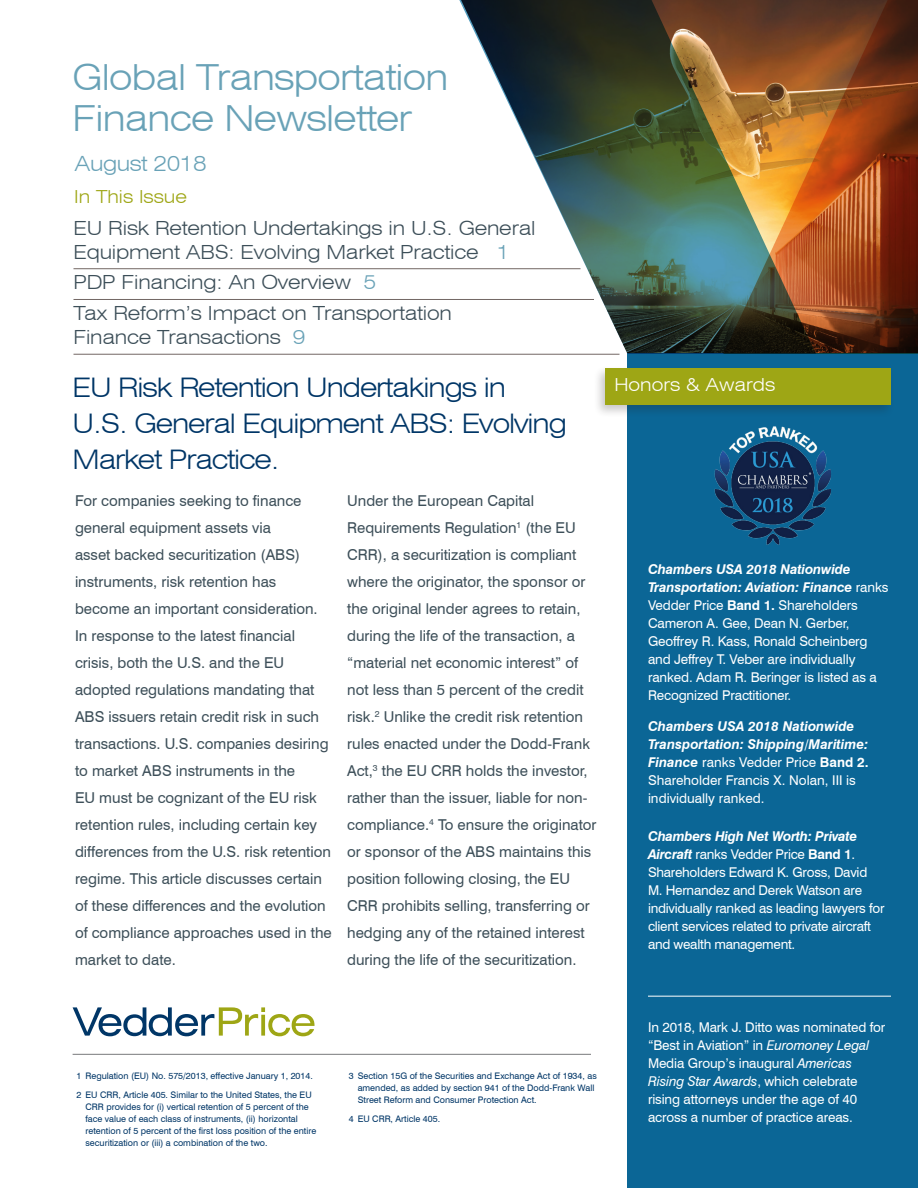
<style>
.page{position:relative;width:918px;height:1188px;background:#fff}
.page>*{position:absolute;margin:0;border:0;box-sizing:border-box;transform-origin:0 0}
.t1{font:300 expanded 36px/40.5px "Swiss 721 BT";letter-spacing:-.02em;color:#69a2b7}
.t2{font:300 expanded 27px/36px "Swiss 721 BT";letter-spacing:-.04em;color:#003667}
.t3{font:300 expanded 21px "Swiss 721 BT";letter-spacing:-.02em;color:#69a2b7}
.t4{font:300 expanded 19.5px/24px "Swiss 721 BT";letter-spacing:-.01em;color:#3d4f59}
.t5{font:300 expanded 18px "Swiss 721 BT";color:#fff}
.t6{font:300 expanded 18px "Swiss 721 BT";color:#9ea615}
.t7{font:15px/27px "Swiss 721 BT";color:#3d4f59}
.t8{font:13.5px/18px "Swiss 721 BT";letter-spacing:-.01em;color:#fff}
.t9{font:9px/12px "Swiss 721 BT";color:#003667}
.s1{color:#69a2b7}
.s2{font-weight:700;font-style:italic}
.s3{font-weight:700}
.s4{font-style:italic}
</style>
<div class="page">
<div style="left:627px;top:354px;width:291px;height:834px;background:#0b6696"></div>
<svg style="left:73px;top:1007px;width:242px;height:29px"></svg>
<svg style="left:839px;top:0;width:79px;height:354px;background:#793315"></svg>
<img style="left:413px;top:0;width:426px;height:354px">
<hr style="left:74px;top:268px;width:506px;height:1px;background:#726663">
<hr style="left:74px;top:299px;width:520px;height:1px;background:#726663">
<hr style="left:74px;top:354px;width:546px;height:1px;background:#726663">
<div style="left:594px;top:365px;width:302px;height:53px;background:#231f20;opacity:.24"></div>
<div style="left:606px;top:368px;width:285px;height:36px;background:#9ea615"></div>
<img style="left:714px;top:426px;width:117px;height:119px">
<hr style="left:73px;top:1054px;width:518px;height:1px;background:#78797c">
<hr style="left:648px;top:996px;width:243px;height:1px;background:#fff">
<h1 class="t1" style="left:73px;top:57px;width:377px">Global Transportation<br>Finance Newsletter</h1>
<h3 class="t3" style="left:74px;top:151px;width:134px">August 2018</h3>
<p class="t6" style="left:74px;top:186px;width:114px">In This Issue</p>
<h3 class="t4" style="left:74px;top:216px;width:464px">EU Risk Retention Undertakings in U.S. General<br>Equipment ABS: Evolving Market Practice <span class="s1">1</span></h3>
<h3 class="t4" style="left:74px;top:267px;width:380px;line-height:30.8px">PDP Financing: An Overview <span class="s1">5<br></span>Tax Reform’s Impact on Transportation</h3>
<h3 class="t4" style="left:74px;top:325px;width:234px">Finance Transactions <span class="s1">9</span></h3>
<h2 class="t2" style="left:73px;top:369px;width:496px">EU Risk Retention Undertakings in<br>U.S. General Equipment ABS: Evolving<br>Market Practice.</h2>
<p class="t5" style="left:615px;top:374px;width:162px">Honors &amp; Awards</p>
<p class="t7" style="left:75px;top:487px;width:258px">For companies seeking to finance general equipment assets via<br>asset backed securitization (ABS) instruments, risk retention has become an important consideration.<br>In response to the latest financial crisis, both the U.S. and the EU adopted regulations mandating that ABS issuers retain credit risk in such transactions. U.S. companies desiring to market ABS instruments in the<br>EU must be cognizant of the EU risk retention rules, including certain key differences from the U.S. risk retention regime. This article discusses certain of these differences and the evolution of compliance approaches used in the market to date.</p>
<p class="t7" style="left:347px;top:487px;width:251px">Under the European Capital Requirements Regulation<sup>1</sup> (the EU CRR), a securitization is compliant where the originator, the sponsor or the original lender agrees to retain, during the life of the transaction, a “material net economic interest” of not less than 5 percent of the credit risk.<sup>2</sup> Unlike the credit risk retention rules enacted under the Dodd-Frank Act,<sup>3</sup> the EU CRR holds the investor, rather than the issuer, liable for non&shy;compliance.<sup>4</sup> To ensure the originator or sponsor of the ABS maintains this position following closing, the EU CRR prohibits selling, transferring or hedging any of the retained interest during the life of the securitization.</p>
<p class="t9" style="left:76px;top:1067px;width:238px;line-height:18.8px">1 Regulation (EU) No. 575/2013, effective January 1, 2014.<br>2 EU CRR, Article 405. Similar to the United States, the EU</p>
<p class="t9" style="left:86px;top:1101px;width:232px">CRR provides for (i) vertical retention of 5 percent of the face value of each class of instruments, (ii) horizontal retention of 5 percent of the first loss position of the entire securitization or (iii) a combination of the two.</p>
<p class="t9" style="left:358px;top:1070px;width:241px;text-indent:-9px">3 Section 15G of the Securities and Exchange Act of 1934, as amended, as added by section 941 of the Dodd-Frank Wall<br>Street Reform and Consumer Protection Act.</p>
<p class="t9" style="left:349px;top:1113px;width:93px">4 EU CRR, Article 405.</p>
<p class="t8" style="left:648px;top:560px;width:242px"><span class="s2">Chambers USA 2018 Nationwide Transportation: Aviation: Finance</span> ranks Vedder Price <span class="s3">Band 1.</span> Shareholders Cameron A. Gee, Dean N. Gerber, Geoffrey R. Kass, Ronald Scheinberg and Jeffrey T. Veber are individually ranked. Adam R. Beringer is listed as a Recognized Practitioner.</p>
<p class="t8" style="left:648px;top:717px;width:222px"><span class="s2">Chambers USA 2018 Nationwide<br>Transportation: Shipping/Maritime:<br>Finance</span> ranks Vedder Price <span class="s3">Band 2.<br></span>Shareholder Francis X. Nolan, III is individually ranked.</p>
<p class="t8" style="left:648px;top:827px;width:238px"><span class="s2">Chambers High Net Worth: Private Aircraft</span> ranks Vedder Price <span class="s3">Band 1</span>.<br>Shareholders Edward K. Gross, David M. Hernandez and Derek Watson are individually ranked as leading lawyers for client services related to private aircraft and wealth management.</p>
<p class="t8" style="left:648px;top:1018px;width:239px">In 2018, Mark J. Ditto was nominated for “Best in Aviation” in <span class="s4">Euromoney Legal </span>Media Group’s inaugural <span class="s4">Americas Rising Star Awards</span>, which celebrate rising attorneys under the age of 40 across a number of practice areas.</p>
</div>
